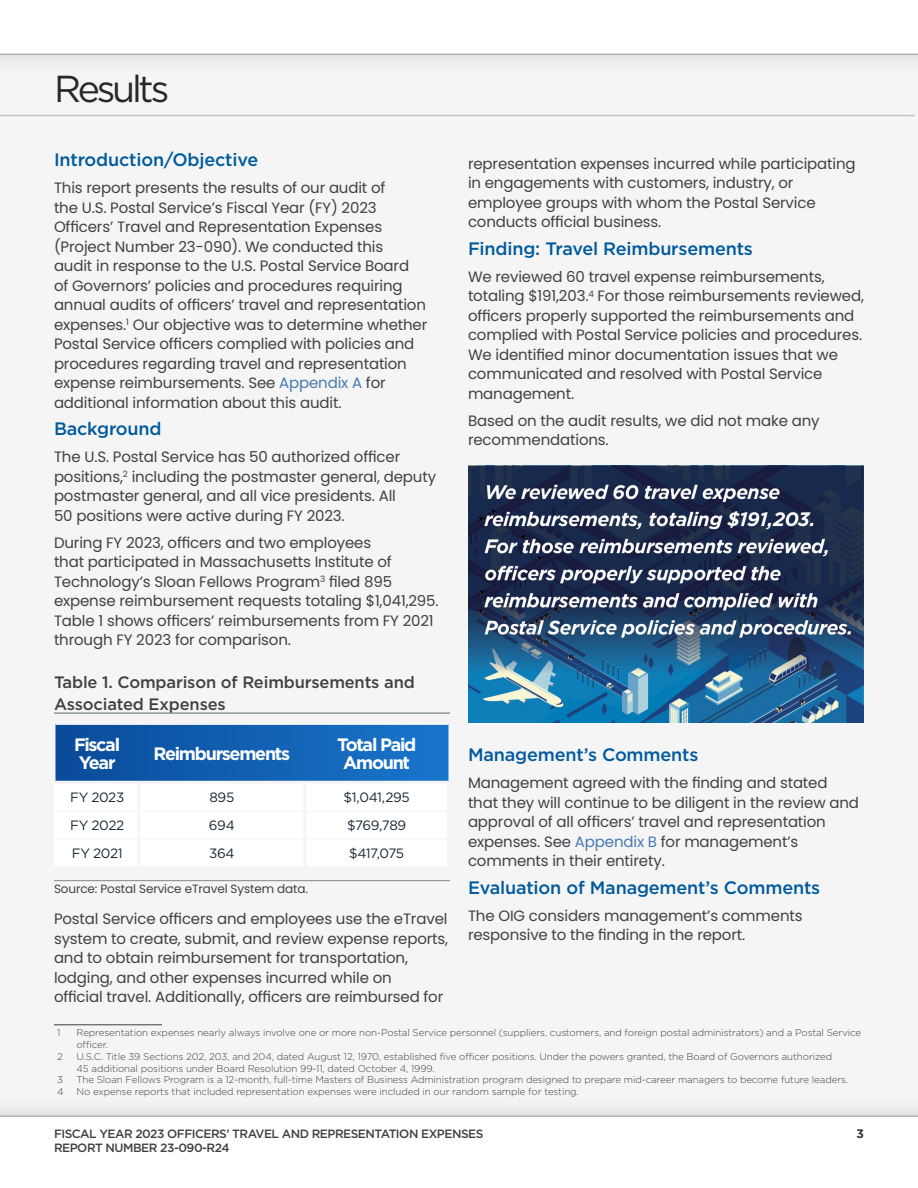
<style>
.page{position:relative;width:918px;height:1188px;background:#fff}
.page>*{position:absolute;margin:0;border:0;box-sizing:border-box;transform-origin:0 0}
.t1{font:37.5px "Gotham";letter-spacing:-.085em;color:#292829}
.t2{font:500 18px "Gotham";letter-spacing:-.01em;color:#005a9c}
.t3{font:700 18px/18px "Gotham";letter-spacing:-.07em;color:#fff}
.t4{font:500 16.5px/21.8px "Gotham";letter-spacing:-.01em;color:#414042}
.t5{font:15px/19.5px "Poppins";letter-spacing:-.01em;color:#414042}
.t6{font:13.5px "Gotham";letter-spacing:-.025em;color:#172832}
.t7{font:500 12px "Gotham";letter-spacing:-.04em;color:#414042}
.t8{font:12px "Poppins";letter-spacing:-.01em;color:#414042}
.t9{font:300 9.75px/11.7px "Gotham";letter-spacing:-.01em;color:#414042}
.s1{color:#477ab2}
</style>
<div class="page">
<div style="left:0;top:0;width:918px;height:75px;background:#eee"></div>
<div style="left:0;top:0;width:918px;height:54px;background:#fff"></div>
<div style="left:0;top:1095px;width:918px;height:93px;background:#efefef"></div>
<div style="left:0;top:1116px;width:918px;height:72px;background:#fff"></div>
<div style="left:0;top:106px;width:918px;height:19px;background:#000;opacity:.2"></div>
<hr style="left:0;top:115px;width:915px;height:1px;background:#3e3e3e">
<hr style="left:0;top:116px;width:915px;height:1px;background:#3e3e3e">
<hr style="left:54px;top:713px;width:396px;height:1px;background:#5d696f">
<hr style="left:54px;top:880px;width:396px;height:1px;background:#8a8687">
<svg style="left:56px;top:725px;width:392px;height:56px;background:#1260b2"></svg>
<hr style="left:137px;top:784px;width:3px;height:27px;background:#f5f5f5">
<hr style="left:303px;top:784px;width:3px;height:27px;background:#f5f5f5">
<hr style="left:137px;top:812px;width:3px;height:27px;background:#f5f5f5">
<hr style="left:303px;top:812px;width:3px;height:27px;background:#f5f5f5">
<hr style="left:137px;top:839px;width:3px;height:28px;background:#f5f5f5">
<hr style="left:303px;top:839px;width:3px;height:28px;background:#f5f5f5">
<hr style="left:57px;top:811px;width:82px;height:1px;background:#f5f5f5">
<hr style="left:139px;top:811px;width:166px;height:1px;background:#f5f5f5">
<hr style="left:305px;top:811px;width:142px;height:1px;background:#f5f5f5">
<hr style="left:57px;top:839px;width:82px;height:1px;background:#f5f5f5">
<hr style="left:139px;top:839px;width:166px;height:1px;background:#f5f5f5">
<hr style="left:305px;top:839px;width:142px;height:1px;background:#f5f5f5">
<hr style="left:447px;top:784px;width:3px;height:27px;background:#f5f5f5">
<hr style="left:447px;top:811px;width:3px;height:28px;background:#f5f5f5">
<hr style="left:447px;top:839px;width:3px;height:28px;background:#f5f5f5">
<hr style="left:54px;top:867px;width:85px;height:1px;background:#f5f5f5">
<hr style="left:139px;top:867px;width:166px;height:1px;background:#f5f5f5">
<hr style="left:305px;top:867px;width:145px;height:1px;background:#f5f5f5">
<hr style="left:56px;top:723px;width:83px;height:2px;background:#f5f5f5">
<hr style="left:139px;top:723px;width:166px;height:2px;background:#f5f5f5">
<hr style="left:305px;top:723px;width:143px;height:2px;background:#f5f5f5">
<hr style="left:54px;top:781px;width:85px;height:3px;background:#f5f5f5">
<hr style="left:139px;top:781px;width:166px;height:3px;background:#f5f5f5">
<hr style="left:305px;top:781px;width:145px;height:3px;background:#f5f5f5">
<hr style="left:54px;top:1025px;width:108px;height:1px;background:#3e3e3e">
<img style="left:468px;top:466px;width:395px;height:256px">
<h1 class="t1" style="left:54px;top:68px;width:117px">Results</h1>
<p class="t2" style="left:54px;top:150px;width:206px">Introduction/Objective</p>
<p class="t5" style="left:54px;top:178px;width:375px">This report presents the results of our audit of<br>the U.S. Postal Service’s Fiscal Year (FY) 2023<br>Officers’ Travel and Representation Expenses (Project Number 23-090). We conducted this<br>audit in response to the U.S. Postal Service Board<br>of Governors’ policies and procedures requiring annual audits of officers’ travel and representation expenses.<sup>1</sup> Our objective was to determine whether Postal Service officers complied with policies and procedures regarding travel and representation expense reimbursements. See <span class="s1">Appendix A</span> for additional information about this audit.</p>
<p class="t2" style="left:54px;top:419px;width:109px">Background</p>
<p class="t5" style="left:54px;top:447px;width:384px">The U.S. Postal Service has 50 authorized officer positions,<sup>2</sup> including the postmaster general, deputy postmaster general, and all vice presidents. All<br>50 positions were active during FY 2023.</p>
<p class="t5" style="left:54px;top:533px;width:386px">During FY 2023, officers and two employees<br>that participated in Massachusetts Institute of Technology’s Sloan Fellows Program<sup>3</sup> filed 895 expense reimbursement requests totaling $1,041,295.<br>Table 1 shows officers’ reimbursements from FY 2021 through FY 2023 for comparison.</p>
<p class="t4" style="left:54px;top:671px;width:362px">Table 1. Comparison of Reimbursements and<br>Associated Expenses</p>
<p class="t3" style="left:74px;top:735px;width:47px">Fiscal<br>Year</p>
<p class="t3" style="left:154px;top:744px;width:138px">Reimbursements</p>
<p class="t3" style="left:337px;top:735px;width:81px;text-align:center">Total Paid<br>Amount</p>
<p class="t6" style="left:70px;top:790px;width:56px">FY 2023</p>
<p class="t6" style="left:209px;top:790px;width:27px">895</p>
<p class="t6" style="left:343px;top:790px;width:68px">$1,041,295</p>
<p class="t6" style="left:70px;top:818px;width:56px">FY 2022</p>
<p class="t6" style="left:209px;top:818px;width:27px">694</p>
<p class="t6" style="left:347px;top:818px;width:61px">$769,789</p>
<p class="t6" style="left:72px;top:846px;width:52px">FY 2021</p>
<p class="t6" style="left:209px;top:846px;width:27px">364</p>
<p class="t6" style="left:349px;top:846px;width:56px">$417,075</p>
<p class="t8" style="left:54px;top:882px;width:255px">Source: Postal Service eTravel System data.</p>
<p class="t5" style="left:54px;top:909px;width:396px">Postal Service officers and employees use the eTravel system to create, submit, and review expense reports, and to obtain reimbursement for transportation, lodging, and other expenses incurred while on<br>official travel. Additionally, officers are reimbursed for</p>
<p class="t9" style="left:57px;top:1027px;width:5px">1</p>
<p class="t9" style="left:76px;top:1027px;width:786px">Representation expenses nearly always involve one or more non-Postal Service personnel (suppliers, customers, and foreign postal administrators) and a Postal Service officer.</p>
<p class="t9" style="left:57px;top:1050px;width:7px">2</p>
<p class="t9" style="left:76px;top:1050px;width:757px">U.S.C. Title 39 Sections 202, 203, and 204, dated August 12, 1970, established five officer positions. Under the powers granted, the Board of Governors authorized<br>45 additional positions under Board Resolution 99-11, dated October 4, 1999.</p>
<p class="t9" style="left:57px;top:1074px;width:7px">3</p>
<p class="t9" style="left:76px;top:1074px;width:773px">The Sloan Fellows Program is a 12-month, full-time Masters of Business Administration program designed to prepare mid-career managers to become future leaders.</p>
<p class="t9" style="left:57px;top:1086px;width:8px">4</p>
<p class="t9" style="left:76px;top:1086px;width:504px">No expense reports that included representation expenses were included in our random sample for testing.</p>
<p class="t5" style="left:468px;top:154px;width:389px">representation expenses incurred while participating in engagements with customers, industry, or employee groups with whom the Postal Service conducts official business.</p>
<p class="t2" style="left:468px;top:238px;width:286px">Finding: Travel Reimbursements</p>
<p class="t5" style="left:468px;top:267px;width:398px">We reviewed 60 travel expense reimbursements, totaling $191,203.<sup>4</sup> For those reimbursements reviewed, officers properly supported the reimbursements and complied with Postal Service policies and procedures.<br>We identified minor documentation issues that we communicated and resolved with Postal Service management.</p>
<p class="t5" style="left:468px;top:411px;width:353px">Based on the audit results, we did not make any recommendations.</p>
<p class="t2" style="left:468px;top:745px;width:232px">Management’s Comments</p>
<p class="t5" style="left:468px;top:773px;width:392px">Management agreed with the finding and stated that they will continue to be diligent in the review and approval of all officers’ travel and representation expenses. See <span class="s1">Appendix B</span> for management’s comments in their entirety.</p>
<p class="t2" style="left:468px;top:877px;width:354px">Evaluation of Management’s Comments</p>
<p class="t5" style="left:468px;top:906px;width:336px">The OIG considers management’s comments responsive to the finding in the report.</p>
<p class="t7" style="left:54px;top:1127px;width:431px">FISCAL YEAR 2023 OFFICERS’ TRAVEL AND REPRESENTATION EXPENSES</p>
<p class="t7" style="left:857px;top:1127px;width:9px">3</p>
<p class="t7" style="left:54px;top:1141px;width:177px">REPORT NUMBER 23-090-R24</p>
</div>
